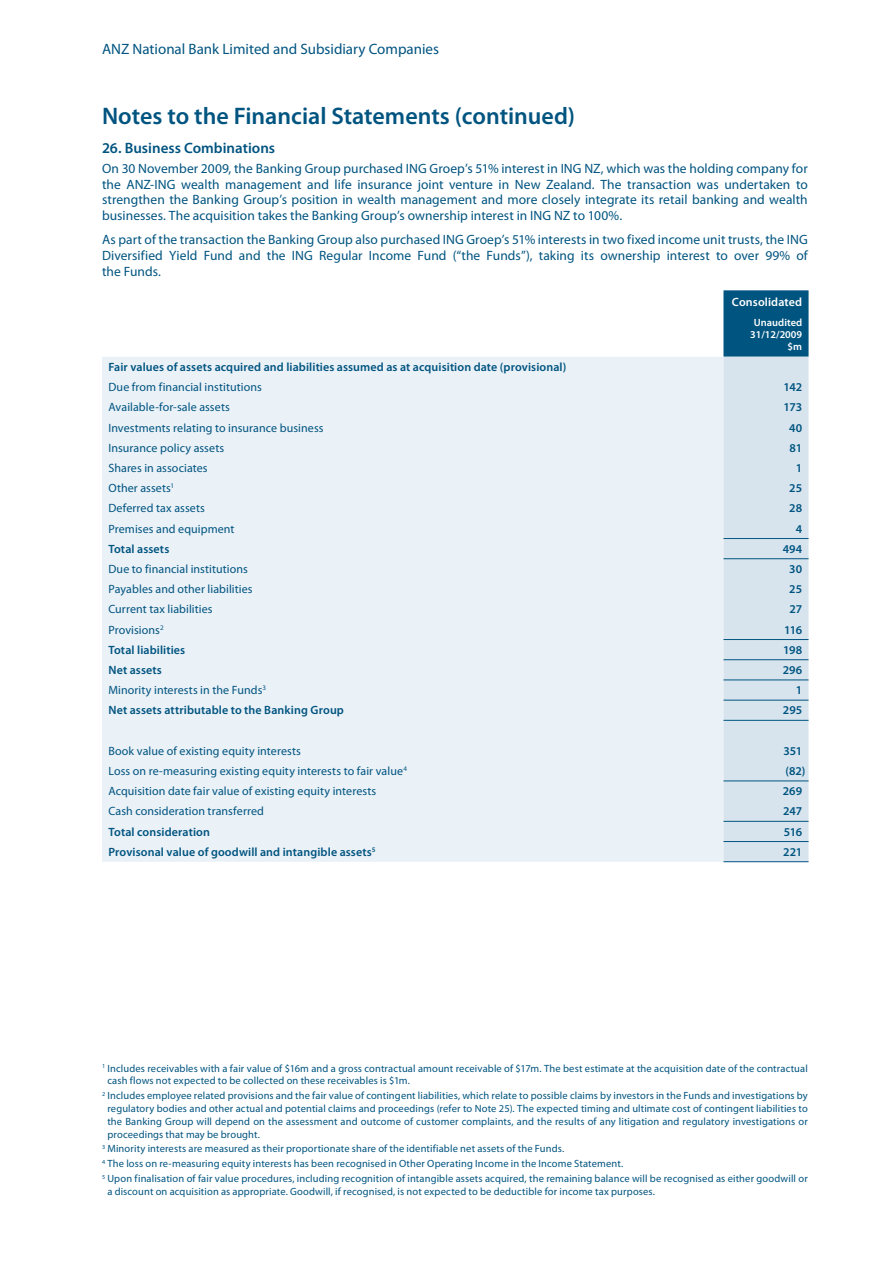
<style>
.page{position:relative;width:893px;height:1263px;background:#fff}
.page>*{position:absolute;margin:0;border:0;box-sizing:border-box;transform-origin:0 0}
.t1{font:600 24px "Myriad Pro";color:#005480}
.t2{font:15px "Myriad Pro";color:#005480}
.t3{font:600 15px "Myriad Pro";color:#005480}
.t4{font:13.5px/15.8px "Myriad Pro";color:#005480;text-align:justify}
.t5{font:12px "Myriad Pro";letter-spacing:.005em;color:#005480}
.t6{font:600 12px "Myriad Pro";letter-spacing:.01em;color:#005480}
.t7{font:600 12px "Myriad Pro";letter-spacing:.01em;color:#fff}
.t8{font:10.5px/12.8px "Myriad Pro";letter-spacing:.015em;color:#005480}
.t9{font:600 10.5px/12px "Myriad Pro";color:#fff;text-align:right}
</style>
<div class="page">
<div style="left:102px;top:357px;width:621px;height:505px;background:#eaf1f7"></div>
<svg style="left:723px;top:290px;width:85px;height:571px;background:#bdd2e0"></svg>
<hr style="left:723px;top:821px;width:85px;height:1px;background:#005480">
<hr style="left:723px;top:841px;width:85px;height:1px;background:#005480">
<hr style="left:723px;top:861px;width:85px;height:1px;background:#005480">
<hr style="left:723px;top:720px;width:85px;height:1px;background:#005480">
<hr style="left:723px;top:639px;width:85px;height:1px;background:#005480">
<hr style="left:723px;top:659px;width:85px;height:1px;background:#005480">
<hr style="left:723px;top:679px;width:85px;height:1px;background:#005480">
<hr style="left:723px;top:700px;width:85px;height:1px;background:#005480">
<hr style="left:723px;top:538px;width:85px;height:1px;background:#005480">
<hr style="left:723px;top:558px;width:85px;height:1px;background:#005480">
<hr style="left:723px;top:780px;width:85px;height:1px;background:#005480">
<h2 class="t2" style="left:102px;top:39px;width:338px">ANZ National Bank Limited and Subsidiary Companies</h2>
<h1 class="t1" style="left:102px;top:101px;width:475px">Notes to the Financial Statements (continued)</h1>
<h2 class="t3" style="left:102px;top:138px;width:175px">26. Business Combinations</h2>
<p class="t4" style="left:102px;top:160px;width:707px">On 30 November 2009, the Banking Group purchased ING Groep’s 51% interest in ING NZ, which was the holding company for the ANZ-ING wealth management and life insurance joint venture in New Zealand. The transaction was undertaken to strengthen the Banking Group’s position in wealth management and more closely integrate its retail banking and wealth businesses. The acquisition takes the Banking Group’s ownership interest in ING NZ to 100%.</p>
<p class="t4" style="left:102px;top:232px;width:707px">As part of the transaction the Banking Group also purchased ING Groep’s 51% interests in two fixed income unit trusts, the ING Diversified Yield Fund and the ING Regular Income Fund (“the Funds”), taking its ownership interest to over 99% of the Funds.</p>
<p class="t7" style="left:732px;top:294px;width:72px">Consolidated</p>
<p class="t9" style="left:750px;top:317px;width:54px">Unaudited<br>31/12/2009 $m</p>
<p class="t6" style="left:108px;top:359px;width:459px">Fair values of assets acquired and liabilities assumed as at acquisition date (provisional)</p>
<p class="t5" style="left:108px;top:380px;width:155px">Due from financial institutions</p>
<p class="t6" style="left:784px;top:380px;width:20px">142</p>
<p class="t5" style="left:108px;top:400px;width:123px">Available-for-sale assets</p>
<p class="t6" style="left:784px;top:400px;width:20px">173</p>
<p class="t5" style="left:108px;top:420px;width:217px">Investments relating to insurance business</p>
<p class="t6" style="left:789px;top:420px;width:15px">40</p>
<p class="t5" style="left:108px;top:440px;width:117px">Insurance policy assets</p>
<p class="t6" style="left:790px;top:440px;width:14px">81</p>
<p class="t5" style="left:108px;top:461px;width:101px">Shares in associates</p>
<p class="t6" style="left:796px;top:460px;width:8px">1</p>
<p class="t5" style="left:108px;top:481px;width:67px">Other assets<sup>1</sup></p>
<p class="t6" style="left:789px;top:481px;width:14px">25</p>
<p class="t5" style="left:108px;top:501px;width:98px">Deferred tax assets</p>
<p class="t6" style="left:789px;top:501px;width:14px">28</p>
<p class="t5" style="left:108px;top:521px;width:128px">Premises and equipment</p>
<p class="t6" style="left:796px;top:521px;width:8px">4</p>
<p class="t6" style="left:108px;top:541px;width:62px">Total assets</p>
<p class="t6" style="left:783px;top:541px;width:21px">494</p>
<p class="t5" style="left:108px;top:562px;width:141px">Due to financial institutions</p>
<p class="t6" style="left:789px;top:561px;width:14px">30</p>
<p class="t5" style="left:108px;top:582px;width:146px">Payables and other liabilities</p>
<p class="t6" style="left:789px;top:582px;width:14px">25</p>
<p class="t5" style="left:108px;top:602px;width:106px">Current tax liabilities</p>
<p class="t6" style="left:789px;top:602px;width:14px">27</p>
<p class="t5" style="left:108px;top:622px;width:57px">Provisions<sup>2</sup></p>
<p class="t6" style="left:784px;top:622px;width:19px">116</p>
<p class="t6" style="left:108px;top:642px;width:78px">Total liabilities</p>
<p class="t6" style="left:783px;top:642px;width:20px">198</p>
<p class="t6" style="left:108px;top:662px;width:55px">Net assets</p>
<p class="t6" style="left:783px;top:662px;width:21px">296</p>
<p class="t5" style="left:108px;top:683px;width:159px">Minority interests in the Funds<sup>3</sup></p>
<p class="t6" style="left:796px;top:683px;width:8px">1</p>
<p class="t6" style="left:108px;top:703px;width:237px">Net assets attributable to the Banking Group</p>
<p class="t6" style="left:783px;top:703px;width:21px">295</p>
<p class="t5" style="left:108px;top:743px;width:194px">Book value of existing equity interests</p>
<p class="t6" style="left:783px;top:743px;width:20px">351</p>
<p class="t5" style="left:108px;top:764px;width:300px">Loss on re-measuring existing equity interests to fair value<sup>4</sup></p>
<p class="t6" style="left:785px;top:763px;width:21px">(82)</p>
<p class="t5" style="left:108px;top:784px;width:269px">Acquisition date fair value of existing equity interests</p>
<p class="t6" style="left:783px;top:783px;width:21px">269</p>
<p class="t5" style="left:108px;top:804px;width:157px">Cash consideration transferred</p>
<p class="t6" style="left:783px;top:804px;width:20px">247</p>
<p class="t6" style="left:108px;top:824px;width:103px">Total consideration</p>
<p class="t6" style="left:784px;top:824px;width:20px">516</p>
<p class="t6" style="left:108px;top:844px;width:269px">Provisonal value of goodwill and intangible assets<sup>5</sup></p>
<p class="t6" style="left:783px;top:844px;width:20px">221</p>
<p class="t8" style="left:107px;top:1061px;width:702px;text-indent:-5px"><sup>1</sup> Includes receivables with a fair value of $16m and a gross contractual amount receivable of $17m. The best estimate at the acquisition date of the contractual cash flows not expected to be collected on these receivables is $1m.</p>
<p class="t8" style="left:107px;top:1089px;width:702px;text-align:justify;text-indent:-5px"><sup>2</sup> Includes employee related provisions and the fair value of contingent liabilities, which relate to possible claims by investors in the Funds and investigations by regulatory bodies and other actual and potential claims and proceedings (refer to Note 25). The expected timing and ultimate cost of contingent liabilities to the Banking Group will depend on the assessment and outcome of customer complaints, and the results of any litigation and regulatory investigations or proceedings that may be brought.</p>
<p class="t8" style="left:102px;top:1141px;width:707px;line-height:14.9px"><sup>3</sup> Minority interests are measured as their proportionate share of the identifiable net assets of the Funds.<br><sup>4</sup> The loss on re-measuring equity interests has been recognised in Other Operating Income in the Income Statement.<br><sup>5</sup> U pon finalisation of fair value procedures, including recognition of intangible assets acquired, the remaining balance will be recognised as either goodwill or</p>
<p class="t8" style="left:107px;top:1185px;width:549px">a discount on acquisition as appropriate. Goodwill, if recognised, is not expected to be deductible for income tax purposes.</p>
</div>
